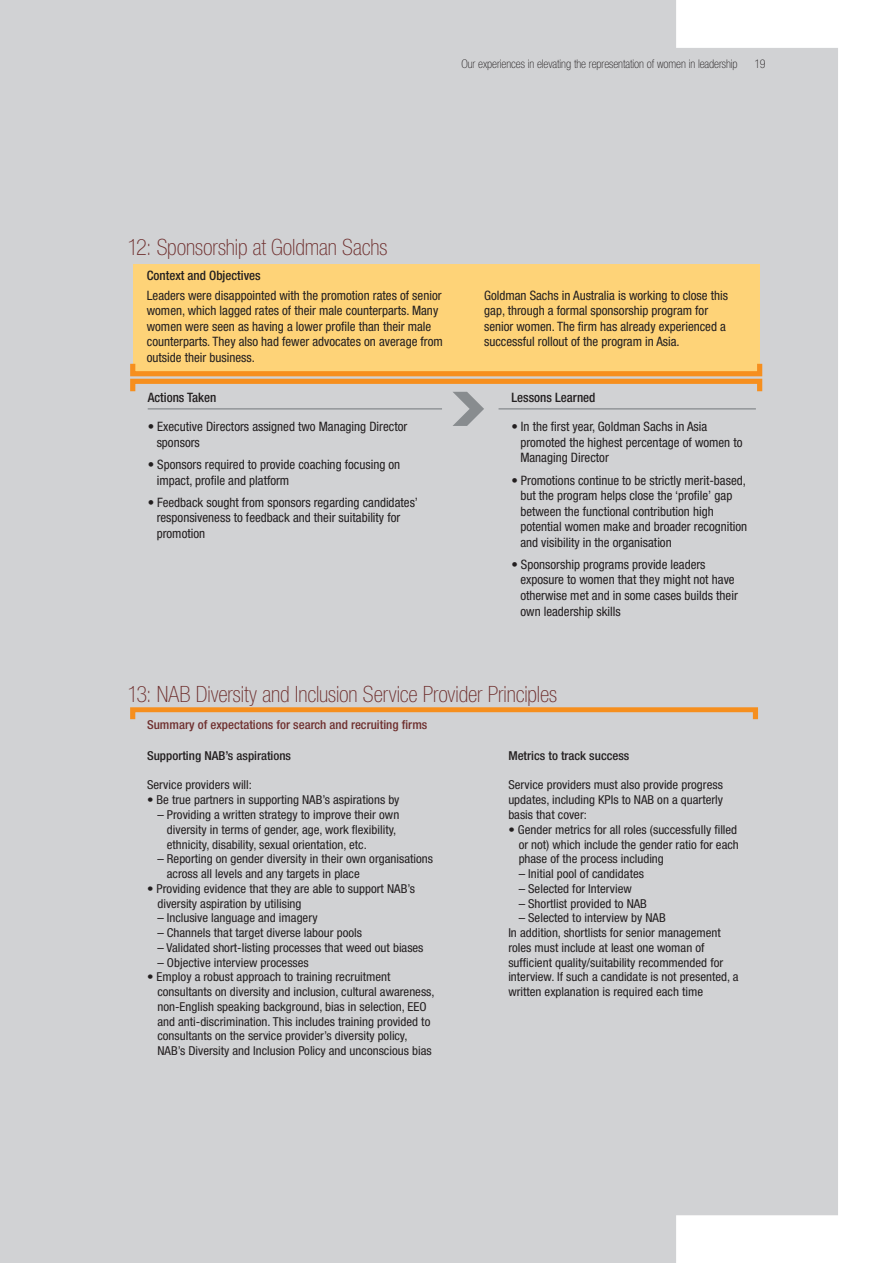
<style>
.page{position:relative;width:893px;height:1263px;background:#d1d2d4}
.page>*{position:absolute;margin:0;border:0;box-sizing:border-box;transform-origin:0 0}
.chart_titles{font:100 condensed 22.5px "Helvetica Neue LT Std";letter-spacing:-.005em;color:#6f302f}
.t1{font:condensed 12.9px/15.6px "Helvetica Neue LT Std";color:#231f20}
.t2{font:500 condensed 12.9px "Helvetica Neue LT Std";color:#231f20}
.t3{font:condensed 12.3px/14.7px "Helvetica Neue LT Std";color:#231f20;scale:1.05 1}
.t4{font:500 condensed 12.3px "Helvetica Neue LT Std";color:#6f302f;scale:1.05 1}
.t5{font:500 condensed 12.3px "Helvetica Neue LT Std";color:#231f20;scale:1.05 1}
.t6{font:100 condensed 12px "Helvetica Neue LT Std";letter-spacing:-.005em;color:#231f20}
</style>
<div class="page">
<svg style="left:676px;top:0;width:217px;height:1263px"></svg>
<div style="left:133px;top:264px;width:627px;height:110px;background:#fed378"></div>
<div style="left:130px;top:379px;width:632px;height:15px;border:5px solid #f68f1e"></div>
<div style="left:130px;top:361px;width:632px;height:15px;border:5px solid #f68f1e"></div>
<svg style="left:453px;top:392px;width:31px;height:34px"></svg>
<hr style="left:148px;top:408px;width:294px;height:1px;background:#888c8f">
<hr style="left:498px;top:408px;width:258px;height:1px;background:#888c8f">
<div style="left:130px;top:707px;width:628px;height:15px;border:5px solid #f68f1e"></div>
<p class="chart_titles" style="left:128px;top:235px;width:261px">12: Sponsorship at Goldman Sachs</p>
<p class="t2" style="left:147px;top:268px;width:115px">Context and Objectives</p>
<p class="t6" style="left:461px;top:57px;width:278px">Our experiences in elevating the representation of women in leadership</p>
<p class="t6" style="left:755px;top:57px;width:12px">19</p>
<p class="t1" style="left:147px;top:287px;width:298px">Leaders were disappointed with the promotion rates of senior women, which lagged rates of their male counterparts. Many women were seen as having a lower profile than their male counterparts. They also had fewer advocates on average from outside their business.</p>
<p class="t1" style="left:484px;top:287px;width:245px">Goldman Sachs in Australia is working to close this gap, through a formal sponsorship program for senior women. The firm has already experienced a successful rollout of the program in Asia.</p>
<p class="t2" style="left:148px;top:390px;width:70px">Actions Taken</p>
<p class="t2" style="left:511px;top:390px;width:86px">Lessons Learned</p>
<p class="t1" style="left:157px;top:419px;width:252px;text-indent:-9px">• Executive Directors assigned two Managing Director sponsors</p>
<p class="t1" style="left:157px;top:456px;width:245px;text-indent:-9px">• Sponsors required to provide coaching focusing on impact, profile and platform</p>
<p class="t1" style="left:157px;top:494px;width:263px;text-indent:-9px">• Feedback sought from sponsors regarding candidates’ responsiveness to feedback and their suitability for promotion</p>
<p class="t1" style="left:520px;top:419px;width:224px;text-indent:-9px">• In the first year, Goldman Sachs in Asia promoted the highest percentage of women to<br>Managing Director</p>
<p class="t1" style="left:520px;top:472px;width:228px;text-indent:-9px">• Promotions continue to be strictly merit-based, but the program helps close the ‘profile’ gap between the functional contribution high potential women make and broader recognition and visibility in the organisation</p>
<p class="t1" style="left:520px;top:556px;width:219px;text-indent:-9px">• Sponsorship programs provide leaders exposure to women that they might not have otherwise met and in some cases builds their own leadership skills</p>
<p class="chart_titles" style="left:128px;top:681px;width:431px">13: NAB Diversity and Inclusion Service Provider Principles</p>
<p class="t4" style="left:147px;top:718px;width:268px">Summary of expectations for search and recruiting firms</p>
<p class="t5" style="left:147px;top:748px;width:139px">Supporting NAB’s aspirations</p>
<p class="t3" style="left:147px;top:778px;width:101px">Service providers will:</p>
<p class="t3" style="left:147px;top:792px;width:242px">• Be true partners in supporting NAB’s aspirations by</p>
<p class="t3" style="left:167px;top:807px;width:223px;text-indent:-9px">– Providing a written strategy to improve their own diversity in terms of gender, age, work flexibility, ethnicity, disability, sexual orientation, etc.</p>
<p class="t3" style="left:167px;top:851px;width:255px;text-indent:-9px">– Reporting on gender diversity in their own organisations across all levels and any targets in place</p>
<p class="t3" style="left:157px;top:881px;width:247px;text-indent:-10px">• Providing evidence that they are able to support NAB’s diversity aspiration by utilising</p>
<p class="t3" style="left:157px;top:910px;width:154px">– Inclusive language and imagery</p>
<p class="t3" style="left:157px;top:925px;width:196px">– Channels that target diverse labour pools</p>
<p class="t3" style="left:157px;top:940px;width:255px">– Validated short-listing processes that weed out biases</p>
<p class="t3" style="left:157px;top:955px;width:146px">– Objective interview processes</p>
<p class="t3" style="left:157px;top:969px;width:265px;text-indent:-10px">• Employ a robust approach to training recruitment consultants on diversity and inclusion, cultural awareness, non-English speaking background, bias in selection, EEO and anti-discrimination. This includes training provided to consultants on the service provider’s diversity policy, NAB’s Diversity and Inclusion Policy and unconscious bias</p>
<p class="t5" style="left:508px;top:748px;width:117px">Metrics to track success</p>
<p class="t3" style="left:508px;top:778px;width:206px;text-align:justify">Service providers must also provide progress updates, including KPIs to NAB on a quarterly basis that cover:</p>
<p class="t3" style="left:519px;top:822px;width:211px;text-indent:-10px">• Gender metrics for all roles (successfully filled or not) which include the gender ratio for each phase of the process including</p>
<p class="t3" style="left:519px;top:866px;width:121px">– Initial pool of candidates</p>
<p class="t3" style="left:519px;top:881px;width:109px">– Selected for Interview</p>
<p class="t3" style="left:519px;top:896px;width:124px">– Shortlist provided to NAB</p>
<p class="t3" style="left:508px;top:910px;width:221px;text-indent:10px">– Selected to interview by NAB<br>In addition, shortlists for senior management roles must include at least one woman of sufficient quality/suitability recommended for interview. If such a candidate is not presented, a written explanation is required each time</p>
</div>
